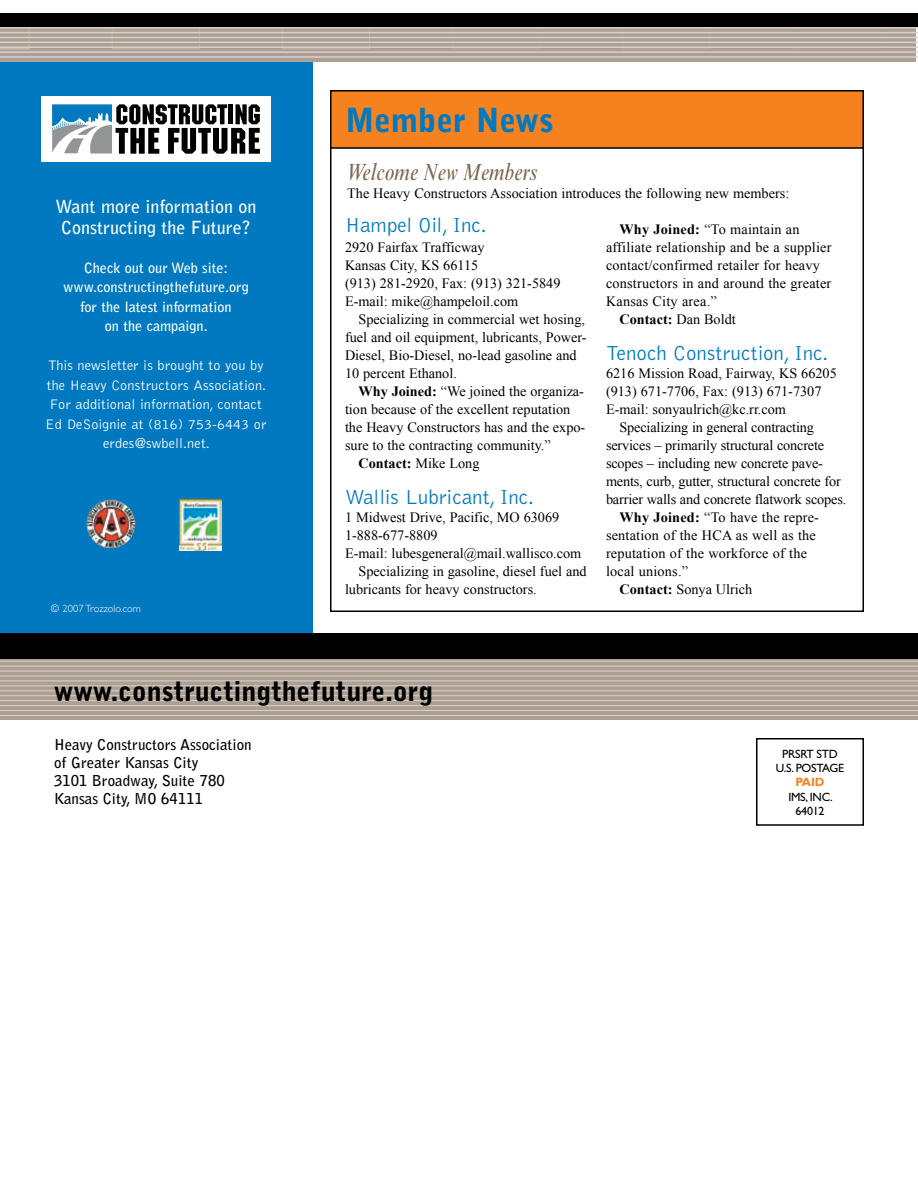
<style>
.page{position:relative;width:918px;height:1188px;background:#fff}
.page>*{position:absolute;margin:0;border:0;box-sizing:border-box;transform-origin:0 0}
.t1{font:900 33px "Bell Gothic";color:#0079c1}
.t2{font:900 27px "Bell Gothic";color:#000}
.t3{font:italic condensed 24px "Times New Roman";color:#7d6a54}
.t4{font:300 21px "Bell Gothic";color:#0079c1}
.t5{font:700 18px/21px "Bell Gothic";color:#fff;text-align:center}
.t6{font:700 15px/18px "Bell Gothic";color:#000}
.t7{font:14.25px/18px "Times New Roman";color:#000}
.t8{font:300 14.25px/19.5px "Bell Gothic";letter-spacing:.01em;color:#fff;text-align:center}
.t9{font:700 14.25px/19.5px "Bell Gothic";color:#fff;text-align:center}
.t10{font:700 14.25px "Times New Roman";color:#000}
.t11{font:12px/14.2px "Gill Sans";letter-spacing:-.02em;color:#000;text-align:center}
.t12{font:700 12px "Gill Sans";color:#f5821f}
.t13{font:300 10.5px "Gill Sans";color:#fff}
.s1{font-weight:700}
.s2{font-weight:400}
</style>
<div class="page">
<div style="left:0;top:27px;width:312px;height:621px;background:#0079c1"></div>
<div style="left:41px;top:96px;width:230px;height:66px;background:#fff"></div>
<svg style="left:52px;top:104px;width:208px;height:50px"></svg>
<img style="left:86px;top:499px;width:49px;height:50px;border-radius:50%">
<div style="left:0;top:634px;width:918px;height:86px;background:#aca094"></div>
<hr style="left:0;top:661px;width:918px;height:1px;background:#d9d2cb">
<hr style="left:0;top:666px;width:918px;height:1px;background:#d9d2cb">
<hr style="left:0;top:671px;width:918px;height:1px;background:#d9d2cb">
<hr style="left:0;top:676px;width:918px;height:1px;background:#d9d2cb">
<hr style="left:0;top:680px;width:918px;height:1px;background:#d9d2cb">
<hr style="left:0;top:685px;width:918px;height:1px;background:#d9d2cb">
<hr style="left:0;top:690px;width:918px;height:1px;background:#d9d2cb">
<hr style="left:0;top:695px;width:918px;height:1px;background:#d9d2cb">
<hr style="left:0;top:700px;width:918px;height:1px;background:#d9d2cb">
<hr style="left:0;top:705px;width:918px;height:1px;background:#d9d2cb">
<hr style="left:0;top:710px;width:918px;height:1px;background:#d9d2cb">
<hr style="left:0;top:715px;width:918px;height:1px;background:#d9d2cb">
<div style="left:0;top:634px;width:918px;height:25px;background:#000"></div>
<div style="left:756px;top:738px;width:108px;height:88px;border:2px solid #000"></div>
<img style="left:179px;top:499px;width:42px;height:51px">
<svg style="left:0;top:28px;width:916px;height:34px;background:#b0a499"></svg>
<div style="left:112px;top:20px;width:88px;height:29px;border:1px solid #d9d2cb"></div>
<div style="left:452px;top:20px;width:88px;height:29px;border:1px solid #d9d2cb"></div>
<div style="left:793px;top:20px;width:88px;height:29px;border:1px solid #d9d2cb"></div>
<svg style="left:0;top:28px;width:30px;height:21px"></svg>
<div style="left:282px;top:20px;width:88px;height:29px;border:1px solid #d9d2cb"></div>
<div style="left:622px;top:20px;width:88px;height:29px;border:1px solid #d9d2cb"></div>
<hr style="left:0;top:27px;width:918px;height:1px;background:#d9d2cb">
<hr style="left:0;top:32px;width:918px;height:1px;background:#d9d2cb">
<hr style="left:0;top:37px;width:918px;height:1px;background:#d9d2cb">
<hr style="left:0;top:42px;width:918px;height:1px;background:#d9d2cb">
<hr style="left:0;top:47px;width:918px;height:1px;background:#d9d2cb">
<hr style="left:0;top:51px;width:918px;height:2px;background:#d9d2cb">
<hr style="left:0;top:56px;width:918px;height:2px;background:#d9d2cb">
<div style="left:0;top:14px;width:918px;height:13px;background:#000"></div>
<div style="left:331px;top:91px;width:532px;height:57px;background:#f5821f"></div>
<div style="left:330px;top:90px;width:534px;height:59px;border:2px solid #000"></div>
<p class="t5" style="left:55px;top:196px;width:203px">Want more information on<br>Constructing the Future?</p>
<p class="t9" style="left:63px;top:258px;width:187px">Check out our Web site: www.constructing-thefuture.org for the latest information<br>on the campaign.</p>
<p class="t8" style="left:45px;top:356px;width:223px">This newsletter is brought to you by the Heavy Constructors Association.<br>For additional information, contact<br>Ed DeSoignie at (816) 753-6443 or erdes@swbell.net.</p>
<p class="t13" style="left:51px;top:603px;width:91px">© 2007 Trozzolo.com</p>
<h1 class="t1" style="left:345px;top:101px;width:210px">Member News</h1>
<h3 class="t3" style="left:347px;top:158px;width:192px">Welcome New Members</h3>
<p class="t7" style="left:347px;top:184px;width:444px">The Heavy Constructors Association introduces the following new members:</p>
<h3 class="t4" style="left:345px;top:214px;width:143px">Hampel Oil, Inc.</h3>
<p class="t7" style="left:345px;top:238px;width:217px">2920 Fairfax Trafficway<br>Kansas City, KS 66115<br>(913) 281‑2920, Fax: (913) 321‑5849<br>E‑mail: mike@hampeloil.com</p>
<p class="t7" style="left:345px;top:310px;width:242px;text-indent:14px">Specializing in commercial wet hosing, fuel and oil equipment, lubricants, Power-Diesel, Bio-Diesel, no-lead gasoline and 10 percent Ethanol.</p>
<p class="t7" style="left:359px;top:382px;width:227px"><span class="s1">Why Joined:</span> “We joined the organiza‑</p>
<p class="t7" style="left:345px;top:400px;width:227px">tion because of the excellent reputation</p>
<p class="t7" style="left:345px;top:418px;width:242px">the Heavy Constructors has and the expo‑</p>
<p class="t7" style="left:345px;top:436px;width:207px">sure to the contracting community.”</p>
<p class="t10" style="left:359px;top:455px;width:123px">Contact: <span class="s2">Mike Long</span></p>
<h3 class="t4" style="left:345px;top:486px;width:191px">Wallis Lubricant, Inc.</h3>
<p class="t7" style="left:345px;top:508px;width:216px">1 Midwest Drive, Pacific, MO 63069</p>
<p class="t7" style="left:345px;top:526px;width:94px">1‑888‑677‑8809</p>
<p class="t7" style="left:345px;top:544px;width:238px">E-mail: lubesgeneral@mail.wallisco.com</p>
<p class="t7" style="left:359px;top:562px;width:230px">Specializing in gasoline, diesel fuel and</p>
<p class="t7" style="left:345px;top:580px;width:193px">lubricants for heavy constructors.</p>
<p class="t7" style="left:620px;top:220px;width:182px"><span class="s1">Why Joined:</span> “To maintain an</p>
<p class="t7" style="left:606px;top:238px;width:227px">affiliate relationship and be a supplier</p>
<p class="t7" style="left:606px;top:256px;width:215px">contact/confirmed retailer for heavy</p>
<p class="t7" style="left:606px;top:274px;width:227px">constructors in and around the greater</p>
<p class="t7" style="left:606px;top:292px;width:112px">Kansas City area.”</p>
<p class="t10" style="left:620px;top:311px;width:118px">Contact: <span class="s2">Dan Boldt</span></p>
<h3 class="t4" style="left:606px;top:342px;width:224px">Tenoch Construction, Inc.</h3>
<p class="t7" style="left:606px;top:364px;width:232px">6216 Mission Road, Fairway, KS 66205</p>
<p class="t7" style="left:606px;top:382px;width:217px">(913) 671-7706, Fax: (913) 671-7307</p>
<p class="t7" style="left:606px;top:400px;width:182px">E-mail: sonyaulrich@kc.rr.com</p>
<p class="t7" style="left:620px;top:418px;width:196px">Specializing in general contracting</p>
<p class="t7" style="left:606px;top:436px;width:220px">services – primarily structural concrete</p>
<p class="t7" style="left:606px;top:454px;width:219px">scopes – including new concrete pave‑</p>
<p class="t7" style="left:606px;top:472px;width:236px">ments, curb, gutter, structural concrete for</p>
<p class="t7" style="left:606px;top:490px;width:242px">barrier walls and concrete flatwork scopes.</p>
<p class="t7" style="left:620px;top:508px;width:201px"><span class="s1">Why Joined:</span> “To have the repre‑</p>
<p class="t7" style="left:606px;top:526px;width:211px">sentation of the HCA as well as the</p>
<p class="t7" style="left:606px;top:544px;width:203px">reputation of the workforce of the</p>
<p class="t7" style="left:606px;top:562px;width:84px">local unions.”</p>
<p class="t7" style="left:620px;top:580px;width:134px"><span class="s1">Contact:</span> Sonya Ulrich</p>
<h2 class="t2" style="left:54px;top:676px;width:381px">www.constructingthefuture.org</h2>
<p class="t6" style="left:54px;top:736px;width:199px">Heavy Constructors Association of Greater Kansas City<br>3101 Broadway, Suite 780<br>Kansas City, MO 64111</p>
<p class="t11" style="left:776px;top:747px;width:70px">PRSRT STD<br>U.S. POSTAGE</p>
<p class="t12" style="left:796px;top:775px;width:30px">PAID</p>
<p class="t11" style="left:788px;top:790px;width:46px">IMS, INC.<br>64012</p>
</div>
